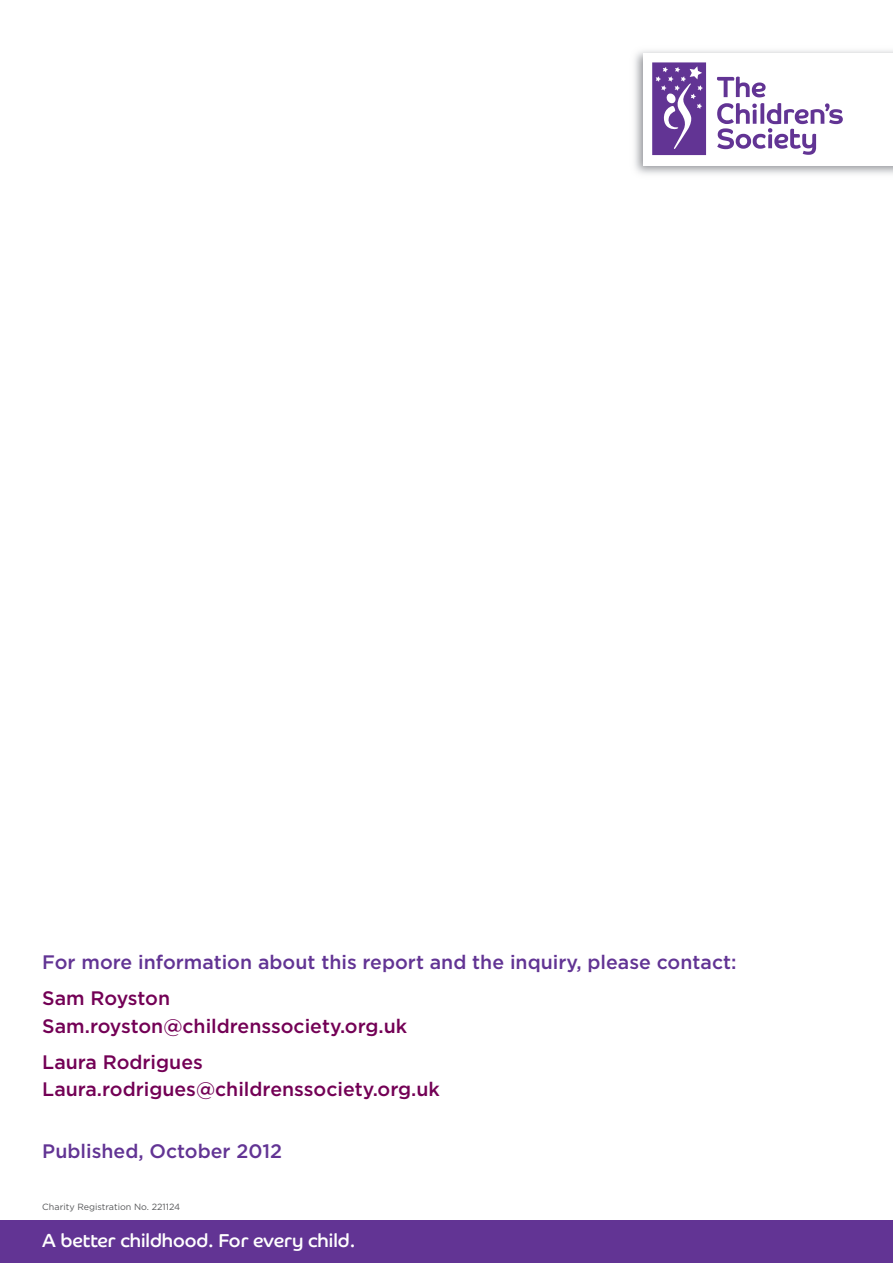
<style>
.page{position:relative;width:893px;height:1263px;background:#fff}
.page>*{position:absolute;margin:0;border:0;box-sizing:border-box;transform-origin:0 0}
.t1{font:500 19.5px/36.2px "Gotham";color:#730055}
.t2{font:500 19.5px "Gotham";color:#623494}
.t3{font:18.75px "Co Headline";color:#fff}
.t4{font:9px "Gotham";color:#57585a}
</style>
<div class="page">
<img style="left:634px;top:50px;width:259px;height:124px">
<div style="left:643px;top:53px;width:250px;height:112px;background:#fff"></div>
<svg style="left:652px;top:62px;width:54px;height:93px;background:#7952a3"></svg>
<svg style="left:717px;top:77px;width:49px;height:20px"></svg>
<svg style="left:717px;top:103px;width:126px;height:52px"></svg>
<div style="left:0;top:1220px;width:893px;height:43px;background:#623494"></div>
<p class="t2" style="left:42px;top:951px;width:696px">For more information about this report and the inquiry, please contact:</p>
<p class="t1" style="left:42px;top:979px;width:129px">Sam Royston</p>
<p class="t1" style="left:42px;top:1007px;width:366px">Sam.royston@childrenssociety.org.uk<br>Laura Rodrigues</p>
<p class="t1" style="left:42px;top:1071px;width:399px">Laura.rodrigues@childrenssociety.org.uk</p>
<p class="t2" style="left:42px;top:1140px;width:241px">Published, October 2012</p>
<p class="t4" style="left:42px;top:1202px;width:139px">Charity Registration No. 221124</p>
<p class="t3" style="left:42px;top:1229px;width:314px">A better childhood. For every child.</p>
</div>
